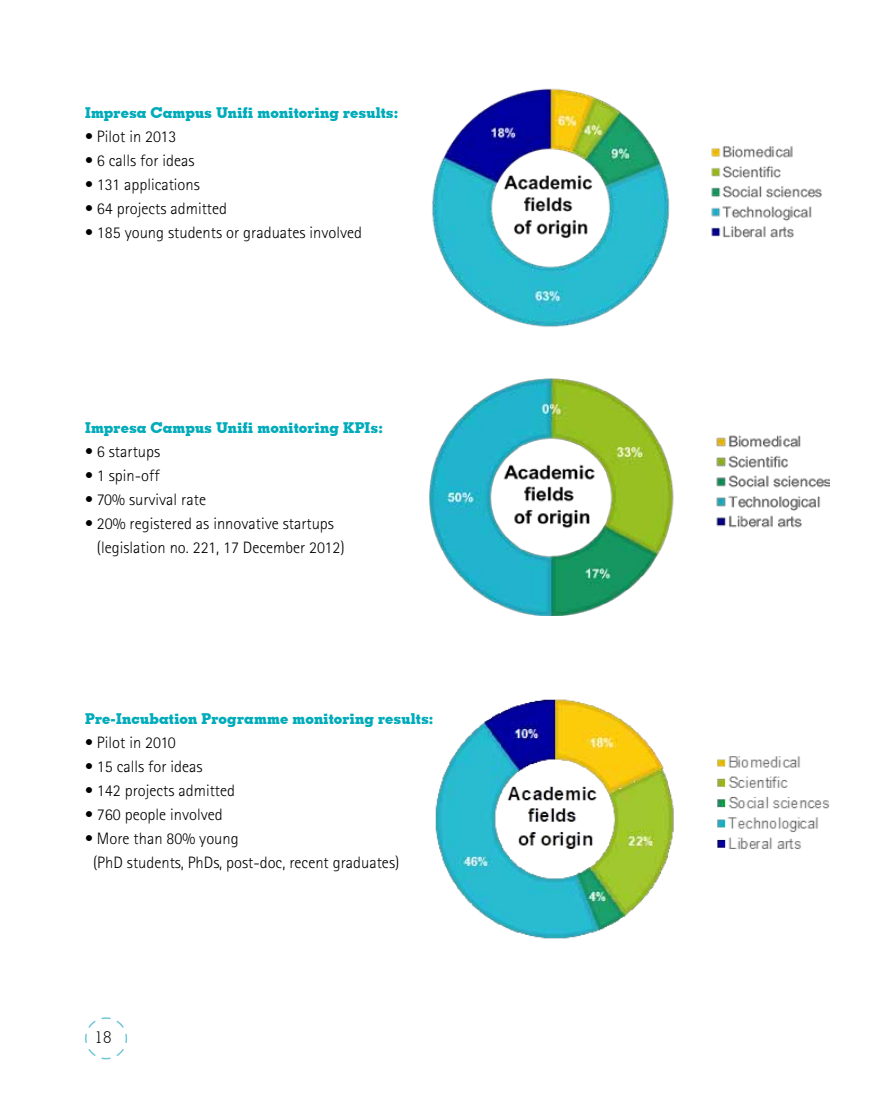
<style>
.page{position:relative;width:893px;height:1106px;background:#fff}
.page>*{position:absolute;margin:0;border:0;box-sizing:border-box;transform-origin:0 0}
.t1{font:300 16.5px/24px "Rotis Sans Serif";color:#000}
.t2{font:300 16.5px "Geometric Slab 703 BT";color:#000}
.t3{font:700 15px "Geometric Slab 703 BT Xtra";letter-spacing:.005em;color:#00abba}
</style>
<div class="page">
<svg style="left:85px;top:1017px;width:43px;height:43px"></svg>
<img style="left:432px;top:88px;width:390px;height:239px">
<img style="left:429px;top:378px;width:400px;height:237px">
<img style="left:435px;top:699px;width:395px;height:240px">
<p class="t3" style="left:85px;top:103px;width:315px">Impresa Campus Unifi monitoring results:</p>
<p class="t1" style="left:85px;top:124px;width:93px">• Pilot in 2013</p>
<p class="t1" style="left:85px;top:148px;width:111px">• 6 calls for ideas</p>
<p class="t1" style="left:85px;top:172px;width:116px">• 131 applications</p>
<p class="t1" style="left:85px;top:196px;width:144px">• 64 projects admitted</p>
<p class="t1" style="left:85px;top:220px;width:279px">• 185 young students or graduates involved</p>
<p class="t3" style="left:85px;top:418px;width:300px">Impresa Campus Unifi monitoring KPIs:</p>
<p class="t1" style="left:85px;top:439px;width:77px">• 6 startups</p>
<p class="t1" style="left:85px;top:463px;width:76px">• 1 spin-off</p>
<p class="t1" style="left:85px;top:487px;width:122px">• 70% survival rate</p>
<p class="t1" style="left:97px;top:511px;width:249px;text-indent:-12px">• 20% registered as innovative startups (legislation no. 221, 17 December 2012)</p>
<p class="t3" style="left:85px;top:709px;width:350px">Pre-Incubation Programme monitoring results:</p>
<p class="t1" style="left:85px;top:730px;width:92px">• Pilot in 2010</p>
<p class="t1" style="left:85px;top:754px;width:119px">• 15 calls for ideas</p>
<p class="t1" style="left:85px;top:778px;width:151px">• 142 projects admitted</p>
<p class="t1" style="left:85px;top:802px;width:139px">• 760 people involved</p>
<p class="t1" style="left:93px;top:826px;width:308px;text-indent:-8px">• More than 80% young<br>(PhD students, PhDs, post-doc, recent graduates)</p>
<p class="t2" style="left:95px;top:1027px;width:18px">18</p>
</div>
